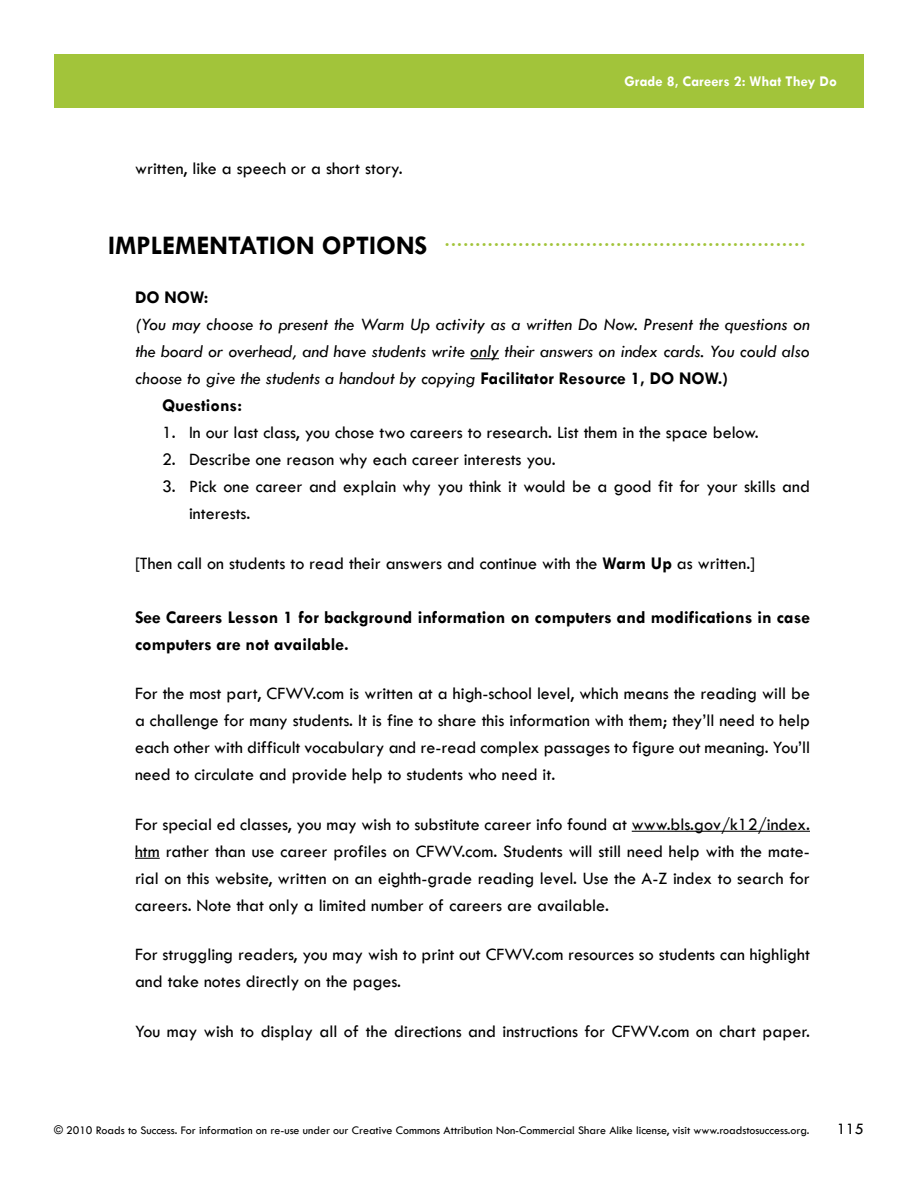
<style>
.page{position:relative;width:918px;height:1188px;background:#fff}
.page>*{position:absolute;margin:0;border:0;box-sizing:border-box;transform-origin:0 0}
.t1{font:700 18.75px "Tw Cen";color:#a2c43a}
.t2{font:18px/27px "Tw Cen";color:#000}
.t3{font:italic 18px "Tw Cen";color:#000}
.t4{font:700 18px/27px "Tw Cen";color:#000}
.t5{font:16.5px "Tw Cen";color:#000}
.t6{font:700 15px "Tw Cen";color:#fff}
.t7{font:12px "Tw Cen";color:#000}
.s1{font-size:27px;color:#000}
.s2{font-weight:700;font-style:normal}
.s3{font-weight:700}
</style>
<div class="page">
<div style="left:54px;top:54px;width:810px;height:54px;background:#a2c43a"></div>
<svg style="left:470px;top:358px;width:29px;height:1px"></svg>
<hr style="left:632px;top:831px;width:178px;height:1px;background:#000">
<svg style="left:135px;top:858px;width:25px;height:1px"></svg>
<p class="t2" style="left:135px;top:155px;width:269px">written, like a speech or a short story.</p>
<p class="t6" style="left:625px;top:72px;width:214px">Grade 8, Careers 2: What They Do</p>
<p class="t1" style="left:108px;top:228px;width:699px"><span class="s1">IMPLEMENTATION OPTIONS</span> ...........................................................</p>
<p class="t4" style="left:135px;top:284px;width:75px">DO NOW:</p>
<p class="t3" style="left:135px;top:314px;width:676px">(You may choose to present the Warm Up activity as a written Do Now. Present the questions on</p>
<p class="t3" style="left:135px;top:341px;width:676px">the board or overhead, and have students write only their answers on index cards. You could also</p>
<p class="t3" style="left:135px;top:368px;width:595px">choose to give the students a handout by copying <span class="s2">Facilitator Resource 1, DO NOW.)</span></p>
<p class="t4" style="left:162px;top:392px;width:82px">Questions:</p>
<p class="t2" style="left:162px;top:419px;width:598px">1. In our last class, you chose two careers to research. List them in the space below.</p>
<p class="t2" style="left:162px;top:446px;width:395px">2. Describe one reason why each career interests you.</p>
<p class="t2" style="left:189px;top:473px;width:622px;text-indent:-27px">3. Pick one career and explain why you think it would be a good fit for your skills and interests.</p>
<p class="t2" style="left:135px;top:550px;width:622px">[Then call on students to read their answers and continue with the <span class="s3">Warm Up</span> as written.]</p>
<p class="t4" style="left:135px;top:603px;width:677px">See Careers Lesson 1 for background information on computers and modifications in case computers are not available.</p>
<p class="t2" style="left:135px;top:680px;width:677px;text-align:justify">For the most part, CFWV.com is written at a high-school level, which means the reading will be a challenge for many students. It is fine to share this information with them; they’ll need to help each other with difficult vocabulary and re-read complex passages to figure out meaning. You’ll need to circulate and provide help to students who need it.</p>
<p class="t2" style="left:135px;top:811px;width:676px;text-align:justify">For special ed classes, you may wish to substitute career info found at www.bls.gov/k12/index. htm rather than use career profiles on CFWV.com. Students will still need help with the mate&shy;rial on this website, written on an eighth-grade reading level. Use the A-Z index to search for careers. Note that only a limited number of careers are available.</p>
<p class="t2" style="left:135px;top:941px;width:677px">For struggling readers, you may wish to print out CFWV.com resources so students can highlight and take notes directly on the pages.</p>
<p class="t2" style="left:135px;top:1018px;width:677px">You may wish to display all of the directions and instructions for CFWV.com on chart paper.</p>
<p class="t7" style="left:54px;top:1123px;width:757px">© 2010 Roads to Success. For information on re-use under our Creative Commons Attribution Non-Commercial Share Alike license, visit www.roadstosuccess.org.</p>
<p class="t5" style="left:837px;top:1119px;width:29px">115</p>
</div>
